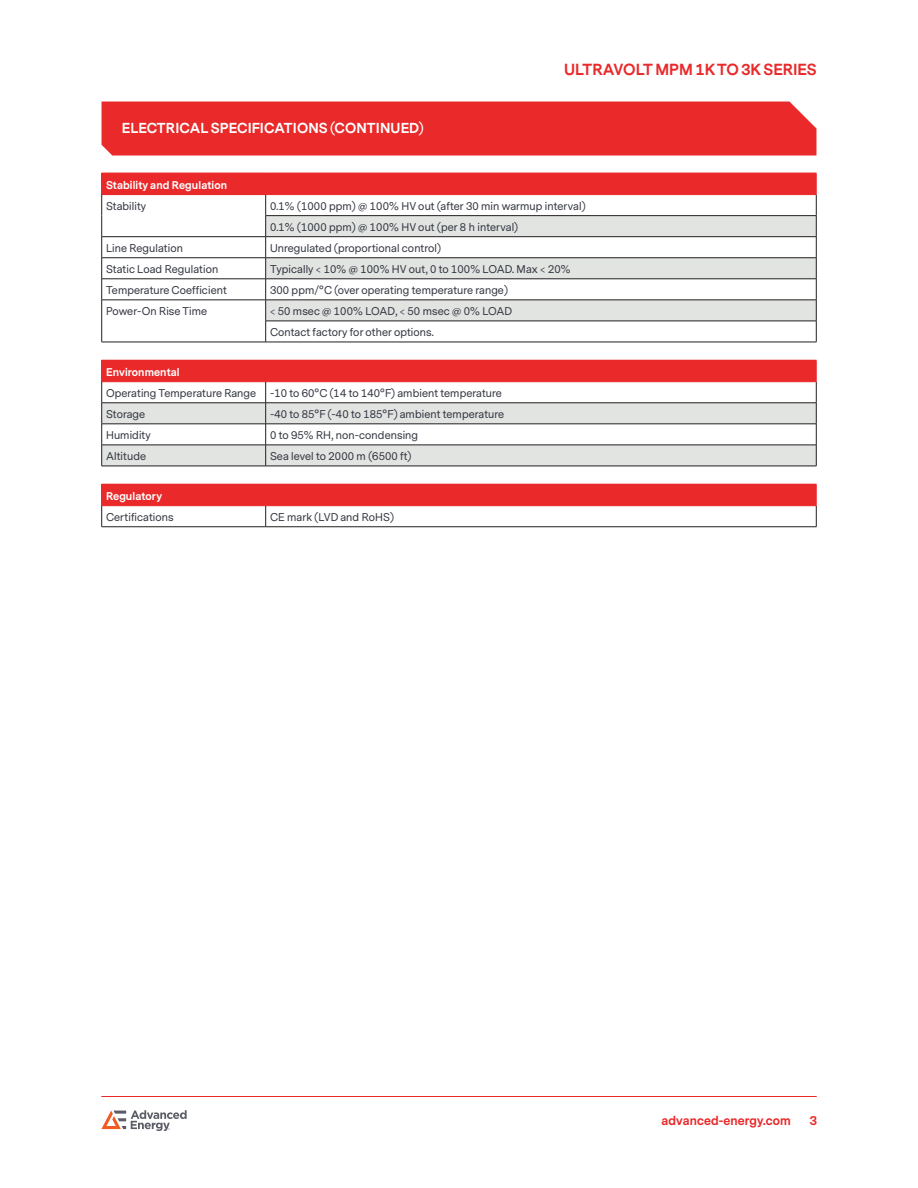
<style>
.page{position:relative;width:918px;height:1188px;background:#fff}
.page>*{position:absolute;margin:0;border:0;box-sizing:border-box;transform-origin:0 0}
.t1{font:700 15px "Messina Sans";color:#e9292a}
.t2{font:700 13.5px "Messina Sans";letter-spacing:.01em;color:#fff}
.t3{font:700 12px "Messina Sans";letter-spacing:.01em;color:#e9292a}
.t4{font:10.5px/21px "Messina Sans";letter-spacing:.01em;color:#323640}
.t5{font:700 10.5px "Messina Sans";letter-spacing:.01em;color:#fff}
</style>
<div class="page">
<svg style="left:101px;top:1110px;width:86px;height:21px"></svg>
<hr style="left:102px;top:1096px;width:714px;height:1px;background:#e9292a">
<div style="left:102px;top:102px;width:714px;height:54px;background:#e9292a"></div>
<div style="left:102px;top:173px;width:714px;height:22px;background:#e9292a"></div>
<svg style="left:266px;top:195px;width:550px;height:147px"></svg>
<svg style="left:266px;top:216px;width:550px;height:105px;fill:#e2e4e2"></svg>
<hr style="left:265px;top:215px;width:551px;height:1px;background:#231f20">
<hr style="left:102px;top:236px;width:164px;height:1px;background:#231f20">
<hr style="left:266px;top:236px;width:550px;height:1px;background:#231f20">
<hr style="left:102px;top:257px;width:164px;height:1px;background:#231f20">
<hr style="left:266px;top:257px;width:550px;height:1px;background:#231f20">
<hr style="left:102px;top:279px;width:164px;height:1px;background:#231f20">
<hr style="left:266px;top:279px;width:550px;height:1px;background:#231f20">
<hr style="left:102px;top:300px;width:164px;height:1px;background:#231f20">
<svg style="left:101px;top:173px;width:1px;height:169px"></svg>
<hr style="left:102px;top:342px;width:164px;height:1px;background:#231f20">
<hr style="left:266px;top:300px;width:550px;height:1px;background:#231f20">
<hr style="left:265px;top:321px;width:551px;height:1px;background:#231f20">
<svg style="left:265px;top:195px;width:1px;height:147px"></svg>
<svg style="left:816px;top:173px;width:1px;height:169px"></svg>
<hr style="left:266px;top:342px;width:550px;height:1px;background:#231f20">
<div style="left:102px;top:360px;width:714px;height:22px;background:#e9292a"></div>
<svg style="left:102px;top:382px;width:714px;height:21px"></svg>
<svg style="left:102px;top:404px;width:714px;height:62px;fill:#e2e4e2"></svg>
<hr style="left:102px;top:403px;width:164px;height:1px;background:#231f20">
<hr style="left:266px;top:403px;width:550px;height:1px;background:#231f20">
<hr style="left:102px;top:424px;width:164px;height:1px;background:#231f20">
<hr style="left:266px;top:424px;width:550px;height:1px;background:#231f20">
<hr style="left:102px;top:445px;width:164px;height:1px;background:#231f20">
<svg style="left:101px;top:360px;width:1px;height:106px"></svg>
<hr style="left:266px;top:445px;width:550px;height:1px;background:#231f20">
<svg style="left:265px;top:382px;width:1px;height:84px"></svg>
<svg style="left:816px;top:360px;width:1px;height:106px"></svg>
<hr style="left:102px;top:466px;width:164px;height:1px;background:#231f20">
<hr style="left:266px;top:466px;width:550px;height:1px;background:#231f20">
<svg style="left:101px;top:484px;width:716px;height:43px"></svg>
<hr style="left:102px;top:526px;width:164px;height:1px;background:#231f20">
<hr style="left:266px;top:526px;width:550px;height:1px;background:#231f20">
<p class="t2" style="left:122px;top:119px;width:303px">ELECTRICAL SPECIFICATIONS (CONTINUED)</p>
<h1 class="t1" style="left:564px;top:59px;width:254px">ULTRAVOLT MPM 1K TO 3K SERIES</h1>
<p class="t5" style="left:106px;top:177px;width:123px">Stability and Regulation</p>
<p class="t4" style="left:106px;top:196px;width:42px">Stability</p>
<p class="t4" style="left:270px;top:196px;width:317px">0.1% (1000 ppm) @ 100% HV out (after 30 min warmup interval)<br>0.1% (1000 ppm) @ 100% HV out (per 8 h interval)</p>
<p class="t4" style="left:106px;top:238px;width:78px">Line Regulation</p>
<p class="t4" style="left:270px;top:238px;width:172px">Unregulated (proportional control)</p>
<p class="t4" style="left:106px;top:259px;width:114px">Static Load Regulation</p>
<p class="t4" style="left:270px;top:259px;width:302px">Typically &lt; 10% @ 100% HV out, 0 to 100% LOAD. Max &lt; 20%</p>
<p class="t4" style="left:106px;top:280px;width:122px">Temperature Coefficient</p>
<p class="t4" style="left:270px;top:280px;width:239px">300 ppm/°C (over operating temperature range)</p>
<p class="t4" style="left:106px;top:301px;width:103px">Power-On Rise Time</p>
<p class="t4" style="left:270px;top:301px;width:244px">&lt; 50 msec @ 100% LOAD, &lt; 50 msec @ 0% LOAD<br>Contact factory for other options.</p>
<p class="t5" style="left:106px;top:365px;width:75px">Environmental</p>
<p class="t4" style="left:106px;top:383px;width:152px">Operating Temperature Range</p>
<p class="t4" style="left:270px;top:383px;width:233px">-10 to 60°C (14 to 140°F) ambient temperature</p>
<p class="t4" style="left:106px;top:404px;width:41px">Storage</p>
<p class="t4" style="left:270px;top:404px;width:236px">-40 to 85°F (-40 to 185°F) ambient temperature</p>
<p class="t4" style="left:106px;top:425px;width:46px">Humidity</p>
<p class="t4" style="left:270px;top:425px;width:150px">0 to 95% RH, non-condensing</p>
<p class="t4" style="left:106px;top:446px;width:42px">Altitude</p>
<p class="t4" style="left:270px;top:446px;width:143px">Sea level to 2000 m (6500 ft)</p>
<p class="t5" style="left:106px;top:489px;width:58px">Regulatory</p>
<p class="t4" style="left:106px;top:507px;width:69px">Certifications</p>
<p class="t4" style="left:270px;top:507px;width:125px">CE mark (LVD and RoHS)</p>
<p class="t3" style="left:661px;top:1113px;width:131px">advanced-energy.com</p>
<p class="t3" style="left:810px;top:1113px;width:9px">3</p>
</div>
